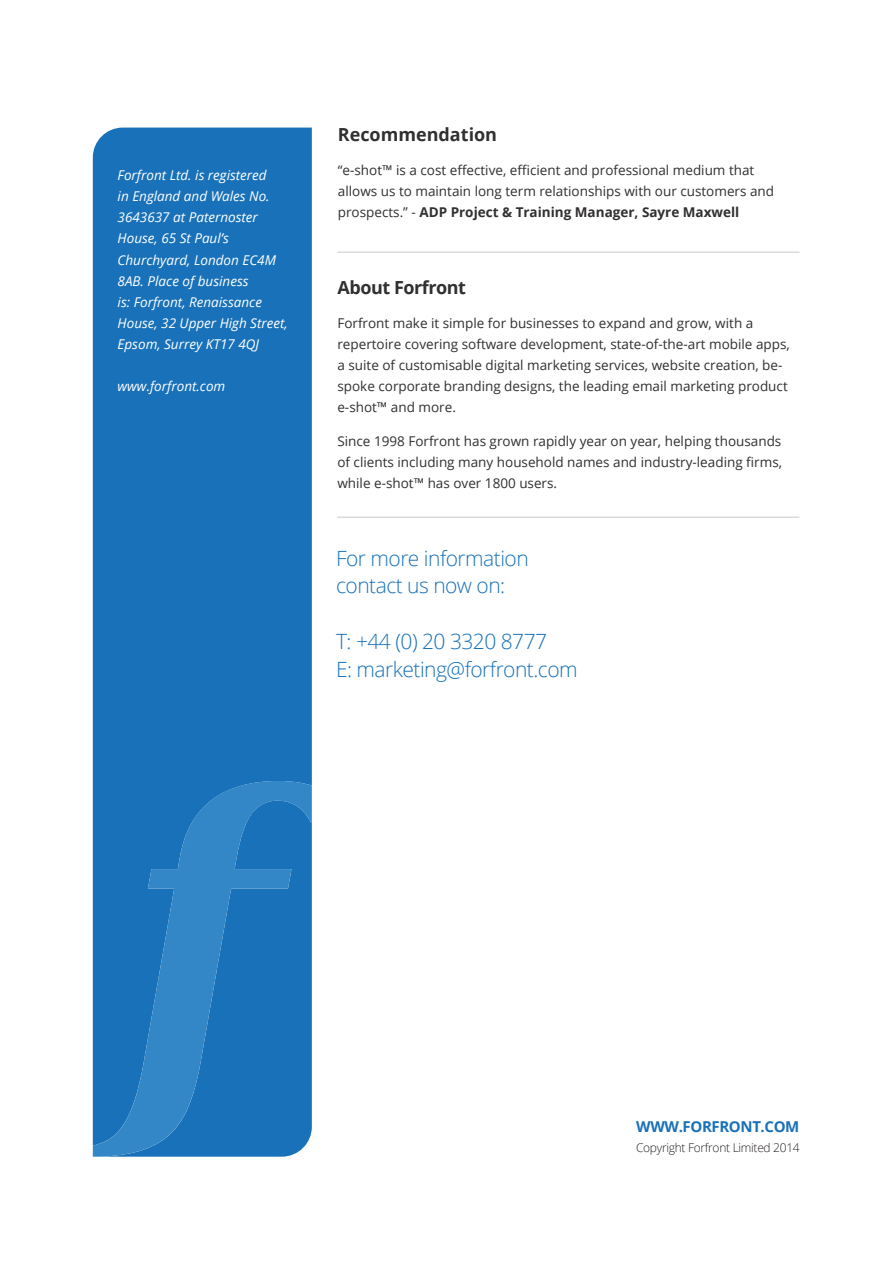
<style>
.page{position:relative;width:893px;height:1263px;background:#fff}
.page>*{position:absolute;margin:0;border:0;box-sizing:border-box;transform-origin:0 0}
.t1{font:300 21px/27.8px "Open Sans";letter-spacing:-.025em;color:#1871b9}
.t2{font:700 18px "Open Sans";letter-spacing:-.015em;color:#312f30}
.t3{font:700 15px "Open Sans";letter-spacing:-.025em;color:#1871b9}
.t4{font:13.5px/21px "Open Sans";color:#312f30}
.t5{font:italic 13.5px/21px "Open Sans";color:#fff}
.t6{font:300 12px "Open Sans";letter-spacing:-.025em;color:#231f20}
.s1{font-weight:700}
</style>
<div class="page">
<div style="left:93px;top:128px;width:219px;height:653px;background:#1871b9"></div>
<svg style="left:93px;top:781px;width:219px;height:376px;background:#2178bd"></svg>
<hr style="left:337px;top:252px;width:462px;height:1px;background:#c7c8ca">
<hr style="left:337px;top:517px;width:462px;height:1px;background:#c7c8ca">
<p class="t5" style="left:118px;top:165px;width:172px">Forfront Ltd. is registered<br>in England and Wales No.<br>3643637 at Paternoster<br>House, 65 St Paul’s<br>Churchyard, London EC4M<br>8AB. Place of business<br>is: Forfront, Renaissance<br>House, 32 Upper High Street,<br>Epsom, Surrey KT17 4QJ</p>
<p class="t5" style="left:118px;top:375px;width:109px">www.forfront.com</p>
<h2 class="t2" style="left:338px;top:122px;width:161px">Recommendation</h2>
<p class="t4" style="left:338px;top:159px;width:438px">“e-shot™ is a cost effective, efficient and professional medium that allows us to maintain long term relationships with our customers and prospects.” - <span class="s1">ADP Project &amp; Training M anager, Sayre M axwell</span></p>
<h2 class="t2" style="left:337px;top:275px;width:130px">About Forfront</h2>
<p class="t4" style="left:337px;top:312px;width:454px">Forfront make it simple for businesses to expand and grow, with a repertoire covering software development, state-of-the-art mobile apps, a suite of customisable digital marketing services, website creation, be&shy;spoke corporate branding designs, the leading email marketing product e-shot™ and more.</p>
<p class="t4" style="left:337px;top:430px;width:446px;text-align:justify">Since 1998 Forfront has grown rapidly year on year, helping thousands of clients including many household names and industry-leading firms, while e-shot™ has over 1800 users.</p>
<h1 class="t1" style="left:336px;top:544px;width:194px">For more information contact us now on:</h1>
<h1 class="t1" style="left:336px;top:627px;width:243px">T: +44 (0) 20 3320 8777<br>E: marketing@forfront.com</h1>
<p class="t3" style="left:636px;top:1116px;width:165px">www.forf ront.com</p>
<p class="t6" style="left:636px;top:1140px;width:165px">Copyright Forfront Limited 2014</p>
</div>
